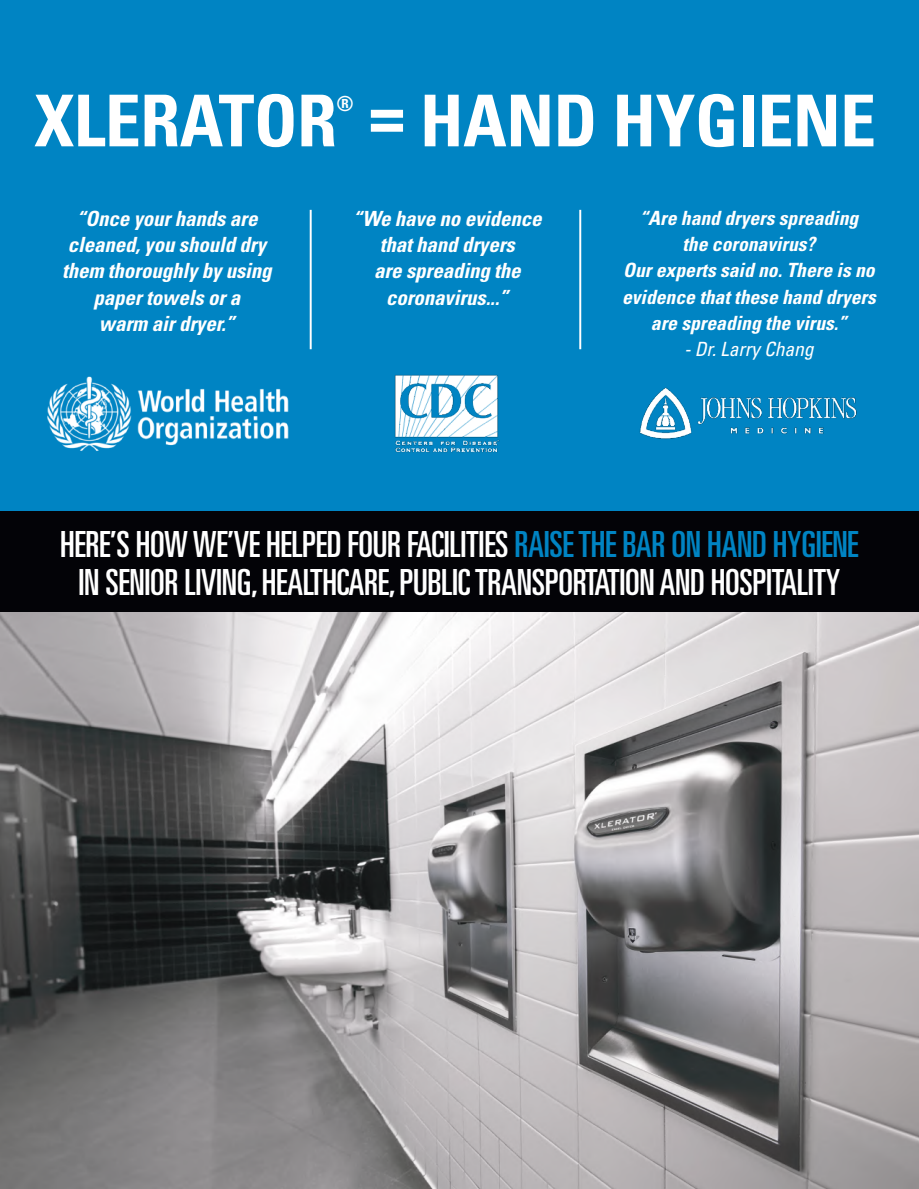
<style>
.page{position:relative;width:919px;height:1189px;background:#fff}
.page>*{position:absolute;margin:0;border:0;box-sizing:border-box;transform-origin:0 0}
.t1{font:700 condensed 71.4px "Univers";letter-spacing:-.005em;color:#fff}
.t2{font:ultra-condensed 36px/37.5px "Univers";letter-spacing:-.01em;color:#fff;text-align:center}
.t3{font:italic 700 condensed 20.85px/26.1px "Univers";letter-spacing:-.005em;color:#fff;text-align:center}
.t4{font:700 condensed 20.7px "Univers";color:#fff}
.t5{font:italic 700 condensed 19.65px/26.1px "Univers";color:#fff;text-align:center}
.t6{font:italic condensed 19.65px "Univers";letter-spacing:-.005em;color:#fff}
.s1{color:#0084c3}
</style>
<div class="page">
<div style="left:0;top:0;width:918px;height:612px;background:#0084c3"></div>
<img style="left:0;top:612px;width:918px;height:576px">
<div style="left:0;top:511px;width:918px;height:101px;background:#030307"></div>
<img style="left:47px;top:376px;width:242px;height:75px">
<img style="left:394px;top:375px;width:106px;height:78px">
<img style="left:639px;top:387px;width:218px;height:52px">
<hr style="left:310px;top:210px;width:1px;height:139px;background:#fff">
<hr style="left:579px;top:210px;width:2px;height:139px;background:#fff">
<h1 class="t1" style="left:34px;top:77px;width:843px">XLERATOR = HAND HYGIENE</h1>
<p class="t4" style="left:336px;top:91px;width:19px">®</p>
<p class="t3" style="left:62px;top:205px;width:211px">“Once your hands are cleaned, you should dry them thoroughly by using paper towels or a<br>warm air dryer.”</p>
<p class="t3" style="left:353px;top:205px;width:190px">“We have no evidence that hand dryers<br>are spreading the coronavirus...”</p>
<p class="t5" style="left:622px;top:205px;width:255px">“Are hand dryers spreading<br>the coronavirus?<br>Our experts said no. There is no evidence that these hand dryers are spreading the virus.”</p>
<p class="t6" style="left:684px;top:336px;width:131px">- Dr. Larry Chang</p>
<h2 class="t2" style="left:60px;top:525px;width:799px">HERE’S HOW WE’VE HELPED FOUR FACILITIES <span class="s1">RAISE THE BAR ON HAND HYGIENE<br></span>IN SENIOR LIVING, HEALTHCARE, PUBLIC TRANSPORTATION AND HOSPITALITY</h2>
</div>
